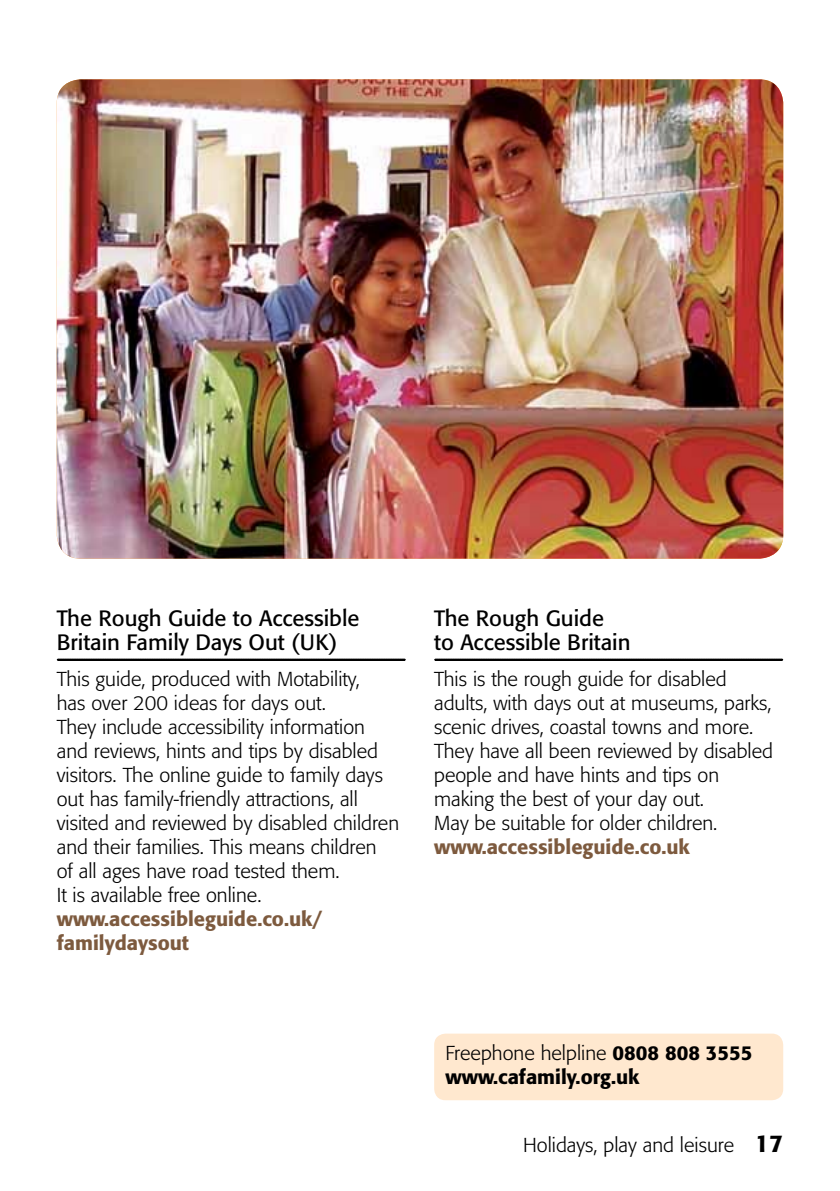
<style>
.page{position:relative;width:840px;height:1191px;background:#fff}
.page>*{position:absolute;margin:0;border:0;box-sizing:border-box;transform-origin:0 0}
.t1{font:22px/24px "Formata BQ";color:#000}
.t2{font:300 20px/24px "Formata BQ";color:#000}
.t3{font:500 20px/24px "Formata BQ";color:#7d5a3e}
.t4{font:500 20px/24px "Formata BQ";color:#000}
.s1{font-weight:300}
.s2{font-weight:500;font-size:24px}
</style>
<div class="page">
<div style="left:434px;top:1033px;width:348px;height:67px;background:#ffe8cf;border-radius:11px"></div>
<svg style="left:58px;top:658px;width:346px;height:2px"></svg>
<svg style="left:435px;top:658px;width:346px;height:2px"></svg>
<img style="left:57px;top:79px;width:725px;height:479px">
<p class="t1" style="left:57px;top:606px;width:304px">The Rough Guide to Accessible<br>Britain Family Days Out (UK)</p>
<p class="t2" style="left:57px;top:666px;width:344px">This guide, produced with Motability,<br>has over 200 ideas for days out.<br>They include accessibility information and reviews, hints and tips by disabled visitors. The online guide to family days out has family-friendly attractions, all visited and reviewed by disabled children and their families. This means children<br>of all ages have road tested them.<br>It is available free online.</p>
<p class="t3" style="left:57px;top:906px;width:266px">www.accessibleguide.co.uk/ familydaysout</p>
<p class="t1" style="left:434px;top:606px;width:198px">The Rough Guide<br>to Accessible Britain</p>
<p class="t2" style="left:434px;top:666px;width:340px">This is the rough guide for disabled adults, with days out at museums, parks, scenic drives, coastal towns and more.<br>They have all been reviewed by disabled people and have hints and tips on making the best of your day out.<br>May be suitable for older children.</p>
<p class="t3" style="left:434px;top:834px;width:257px">www.accessibleguide.co.uk</p>
<p class="t4" style="left:445px;top:1040px;width:308px"><span class="s1">Freephone helpline</span> 0808 808 3555 www.cafamily.org.uk</p>
<p class="t2" style="left:522px;top:1133px;width:261px">Holidays, play and leisure <span class="s2">17</span></p>
</div>
